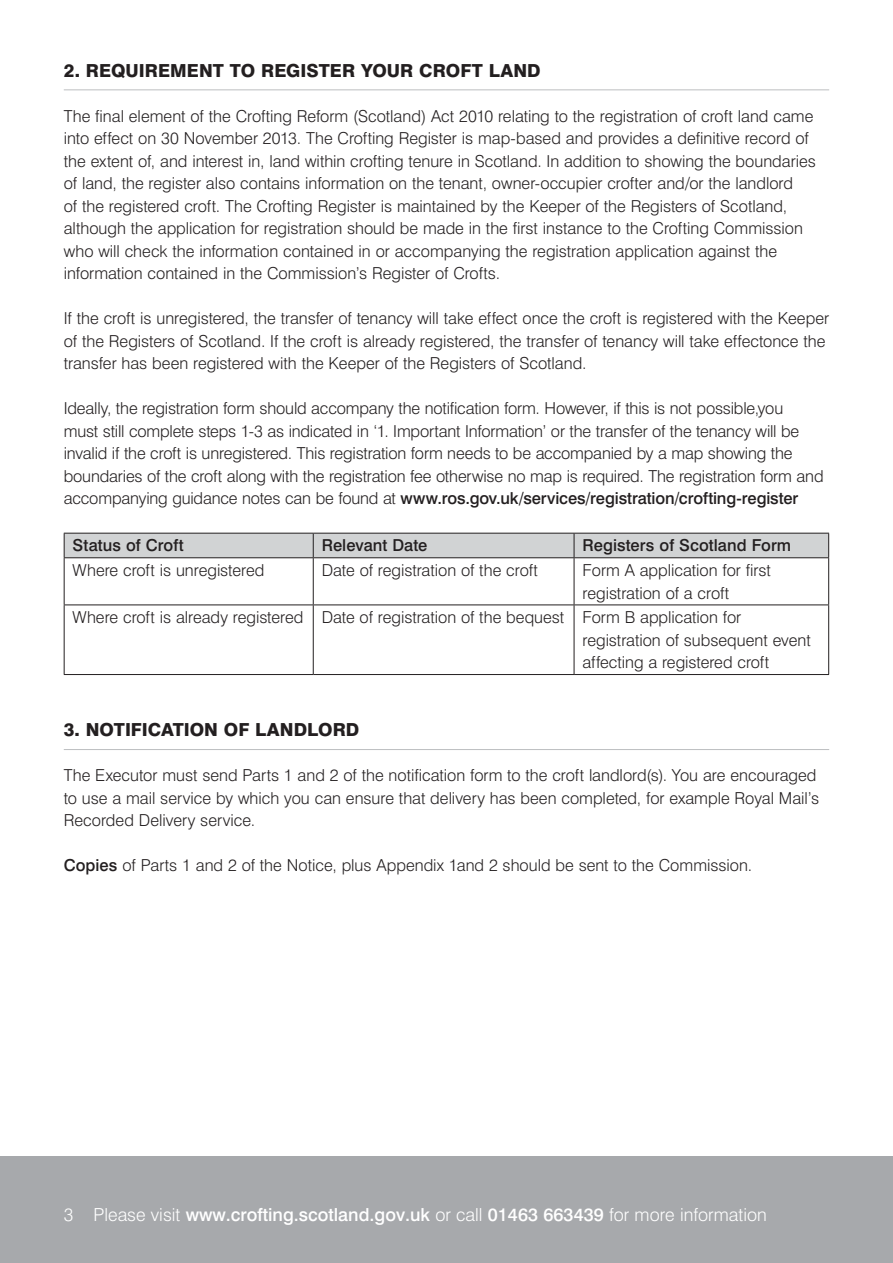
<style>
.page{position:relative;width:893px;height:1263px;background:#fff}
.page>*{position:absolute;margin:0;border:0;box-sizing:border-box;transform-origin:0 0}
.t1{font:500 18px "Swiss 721 BT";color:#fff}
.t2{font:800 18px "Swiss 721 BT";color:#231f20}
.t3{font:300 16.5px/22.5px "Swiss 721 BT";letter-spacing:-.005em;color:#231f20}
.t4{font:500 16.5px "Swiss 721 BT";color:#231f20}
.s1{font-weight:500}
.s2{font-weight:300}
</style>
<div class="page">
<div style="left:0;top:1157px;width:893px;height:106px;background:#a7a9ac"></div>
<hr style="left:64px;top:89px;width:765px;height:1px;background:#bcbec0">
<hr style="left:64px;top:749px;width:765px;height:1px;background:#bcbec0">
<div style="left:64px;top:533px;width:765px;height:24px;background:#d1d3d4"></div>
<hr style="left:64px;top:557px;width:249px;height:1px;background:#231f20">
<hr style="left:64px;top:558px;width:1px;height:46px;background:#231f20">
<hr style="left:313px;top:557px;width:261px;height:1px;background:#231f20">
<hr style="left:313px;top:558px;width:1px;height:46px;background:#231f20">
<hr style="left:574px;top:557px;width:255px;height:1px;background:#231f20">
<hr style="left:574px;top:558px;width:1px;height:46px;background:#231f20">
<hr style="left:828px;top:558px;width:1px;height:46px;background:#231f20">
<hr style="left:64px;top:604px;width:249px;height:1px;background:#231f20">
<hr style="left:64px;top:605px;width:1px;height:69px;background:#231f20">
<hr style="left:313px;top:604px;width:261px;height:1px;background:#231f20">
<hr style="left:313px;top:605px;width:1px;height:69px;background:#231f20">
<hr style="left:574px;top:604px;width:255px;height:1px;background:#231f20">
<hr style="left:574px;top:605px;width:1px;height:69px;background:#231f20">
<hr style="left:828px;top:605px;width:1px;height:69px;background:#231f20">
<hr style="left:64px;top:674px;width:249px;height:1px;background:#231f20">
<hr style="left:313px;top:674px;width:261px;height:1px;background:#231f20">
<hr style="left:574px;top:674px;width:255px;height:1px;background:#231f20">
<p class="t2" style="left:64px;top:59px;width:478px">2. REQUIREMENT TO REGISTER YOUR CROFT LAND</p>
<p class="t3" style="left:64px;top:104px;width:754px">The final element of the Crofting Reform (Scotland) Act 2010 relating to the registration of croft land came into effect on 30 November 2013. The Crofting Register is map-based and provides a definitive record of the extent of, and interest in, land within crofting tenure in Scotland. In addition to showing the boundaries of land, the register also contains information on the tenant, owner-occupier crofter and/or the landlord<br>of the registered croft. The Crofting Register is maintained by the Keeper of the Registers of Scotland, although the application for registration should be made in the first instance to the Crofting Commission who will check the information contained in or accompanying the registration application against the information contained in the Commission’s Register of Crofts.</p>
<p class="t3" style="left:64px;top:307px;width:767px">If the croft is unregistered, the transfer of tenancy will take effect once the croft is registered with the Keeper of the Registers of Scotland. If the croft is already registered, the transfer of tenancy will take effectonce the transfer has been registered with the Keeper of the Registers of Scotland.</p>
<p class="t3" style="left:64px;top:397px;width:761px">Ideally, the registration form should accompany the notification form. However, if this is not possible,you<br>must still complete steps 1-3 as indicated in ‘1. Important Information’ or the transfer of the tenancy will be invalid if the croft is unregistered. This registration form needs to be accompanied by a map showing the boundaries of the croft along with the registration fee otherwise no map is required. The registration form and accompanying guidance notes can be found at <span class="s1">www.ros.gov.uk/services/registration/crofting-register</span></p>
<p class="t4" style="left:73px;top:535px;width:113px">Status of Croft</p>
<p class="t4" style="left:322px;top:535px;width:107px">Relevant Date</p>
<p class="t4" style="left:583px;top:535px;width:210px">Registers of Scotland Form</p>
<p class="t3" style="left:73px;top:559px;width:193px">Where croft is unregistered</p>
<p class="t3" style="left:322px;top:559px;width:218px">Date of registration of the croft</p>
<p class="t3" style="left:582px;top:559px;width:190px">Form A application for first registration of a croft</p>
<p class="t3" style="left:582px;top:606px;width:230px;text-indent:-510px">Where croft is already registered Date of registration of the bequest Form B application for registration of subsequent event affecting a registered croft</p>
<p class="t2" style="left:64px;top:719px;width:297px">3. NOTIFICATION OF LANDLORD</p>
<p class="t3" style="left:64px;top:764px;width:757px">The Executor must send Parts 1 and 2 of the notification form to the croft landlord(s). You are encouraged to use a mail service by which you can ensure that delivery has been completed, for example Royal Mail’s<br>Recorded Delivery service.</p>
<p class="t3" style="left:64px;top:854px;width:690px"><span class="s1">Copies</span> of Parts 1 and 2 of the Notice, plus Appendix 1and 2 should be sent to the Commission.</p>
<p class="t1" style="left:64px;top:1203px;width:704px"><span class="s2">3 Please visit</span> www.crofting.scotland.gov.uk <span class="s2">or call</span> 01463 663439 <span class="s2">for more information</span></p>
</div>
